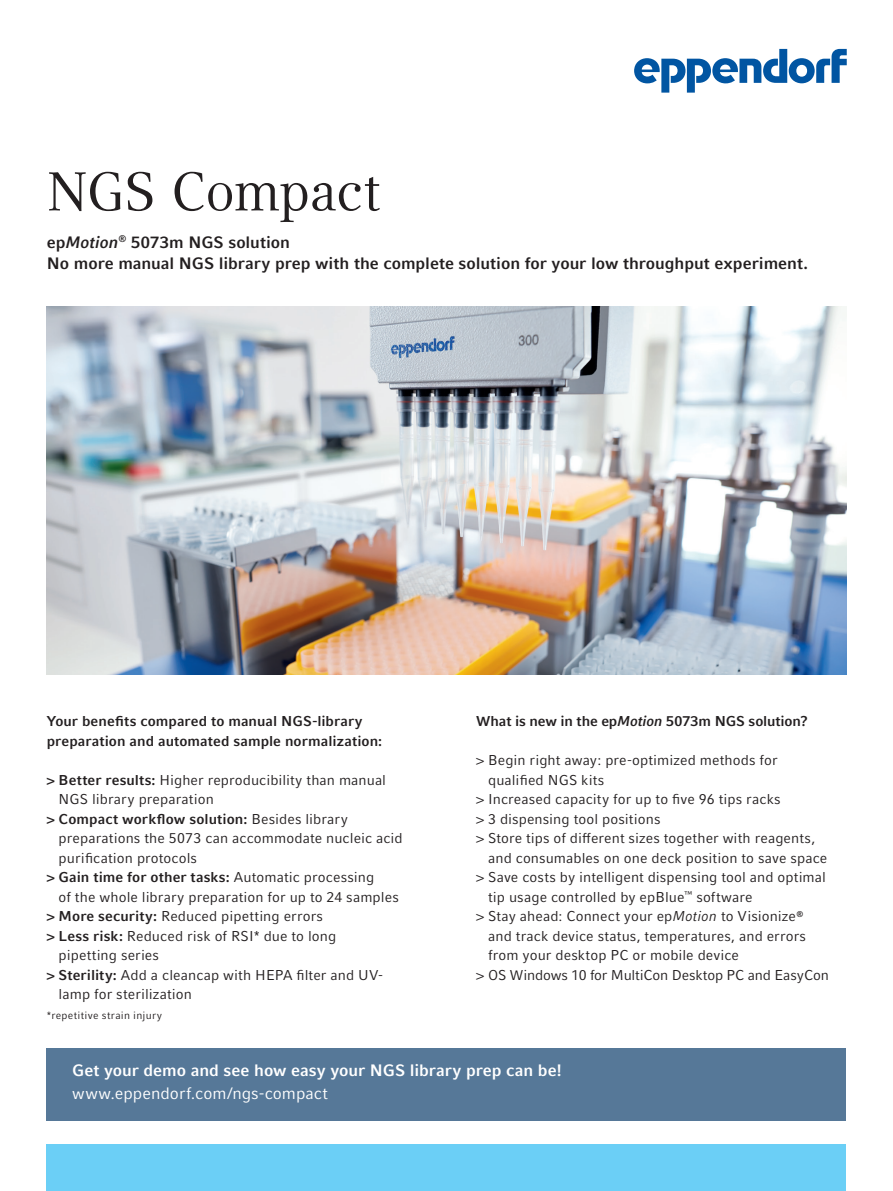
<style>
.page{position:relative;width:893px;height:1191px;background:#fff}
.page>*{position:absolute;margin:0;border:0;box-sizing:border-box;transform-origin:0 0}
.t1{font:54px "Compatil Textfor Eppendorf";letter-spacing:-.015em;color:#231f20}
.t2{font:700 16.5px/21px "Compatil Factfor Eppendorf";color:#231f20}
.t3{font:700 16.5px "Compatil Factfor Eppendorf";color:#fff}
.t4{font:16.5px "Compatil Factfor Eppendorf";color:#fff}
.t5{font:14.25px "Compatil Factfor Eppendorf";letter-spacing:.005em;color:#231f20}
.t6{font:700 14.25px/19.5px "Compatil Factfor Eppendorf";letter-spacing:.005em;color:#231f20}
.t7{font:10.5px "Compatil Factfor Eppendorf";letter-spacing:.03em;color:#231f20}
.s1{font-style:italic}
.s2{font-weight:700}
.s3{font-weight:400}
</style>
<div class="page">
<div style="left:47px;top:1144px;width:799px;height:47px;background:#6bcff6"></div>
<svg style="left:634px;top:49px;width:213px;height:44px"></svg>
<img style="left:47px;top:306px;width:799px;height:369px">
<div style="left:47px;top:1048px;width:799px;height:72px;background:#567898"></div>
<h1 class="t1" style="left:47px;top:160px;width:335px">NGS Compact</h1>
<p class="t2" style="left:47px;top:232px;width:763px">ep<span class="s1">Motion</span><sup>®</sup> 5073m NGS solution<br>No more manual NGS library prep with the complete solution for your low throughput experiment.</p>
<p class="t6" style="left:47px;top:711px;width:337px">Your benefits compared to manual NGS-library preparation and automated sample normalization:</p>
<p class="t5" style="left:47px;top:771px;width:341px"><span class="s2">&gt; Better results:</span> Higher reproducibility than manual</p>
<p class="t5" style="left:59px;top:791px;width:157px">NGS library preparation</p>
<p class="t6" style="left:47px;top:809px;width:303px">&gt; Compact workflow solution: <span class="s3">Besides library</span></p>
<p class="t5" style="left:59px;top:830px;width:346px">preparations the 5073 can accommodate nucleic acid</p>
<p class="t5" style="left:59px;top:849px;width:140px">purification protocols</p>
<p class="t6" style="left:47px;top:867px;width:329px">&gt; Gain time for other tasks: <span class="s3">Automatic processing</span></p>
<p class="t5" style="left:59px;top:888px;width:342px">of the whole library preparation for up to 24 samples</p>
<p class="t5" style="left:47px;top:908px;width:278px"><span class="s2">&gt; More security:</span> Reduced pipetting errors</p>
<p class="t5" style="left:47px;top:927px;width:291px"><span class="s2">&gt; Less risk:</span> Reduced risk of RSI* due to long</p>
<p class="t5" style="left:59px;top:947px;width:102px">pipetting series</p>
<p class="t5" style="left:47px;top:966px;width:338px"><span class="s2">&gt; Sterility:</span> Add a cleancap with HEPA filter and UV-</p>
<p class="t5" style="left:59px;top:986px;width:135px">lamp for sterilization</p>
<p class="t7" style="left:47px;top:1009px;width:117px">*repetitive strain injury</p>
<p class="t6" style="left:476px;top:711px;width:333px">What is new in the ep<span class="s1">Motion</span> 5073m NGS solution?</p>
<p class="t5" style="left:476px;top:752px;width:303px">&gt; Begin right away: pre-optimized methods for</p>
<p class="t5" style="left:488px;top:771px;width:118px">qualified NGS kits</p>
<p class="t5" style="left:476px;top:791px;width:306px">&gt; Increased capacity for up to five 96 tips racks</p>
<p class="t5" style="left:476px;top:810px;width:186px">&gt; 3 dispensing tool positions</p>
<p class="t5" style="left:476px;top:830px;width:341px">&gt; Store tips of different sizes together with reagents,</p>
<p class="t5" style="left:488px;top:849px;width:341px">and consumables on one deck position to save space</p>
<p class="t5" style="left:476px;top:869px;width:351px">&gt; Save costs by intelligent dispensing tool and optimal</p>
<p class="t5" style="left:488px;top:888px;width:266px">tip usage controlled by epBlue<sup>™</sup> software</p>
<p class="t5" style="left:476px;top:908px;width:329px">&gt; Stay ahead: Connect your ep<span class="s1">Motion</span> to Visionize<sup>®</sup></p>
<p class="t5" style="left:488px;top:927px;width:319px">and track device status, temperatures, and errors</p>
<p class="t5" style="left:488px;top:947px;width:252px">from your desktop PC or mobile device</p>
<p class="t5" style="left:476px;top:966px;width:354px">&gt; OS Windows 10 for MultiCon Desktop PC and EasyCon</p>
<p class="t3" style="left:72px;top:1060px;width:491px">Get your demo and see how easy your NGS library prep can be!</p>
<p class="t4" style="left:72px;top:1083px;width:257px">www.eppendorf.com/ngs-compact</p>
</div>
